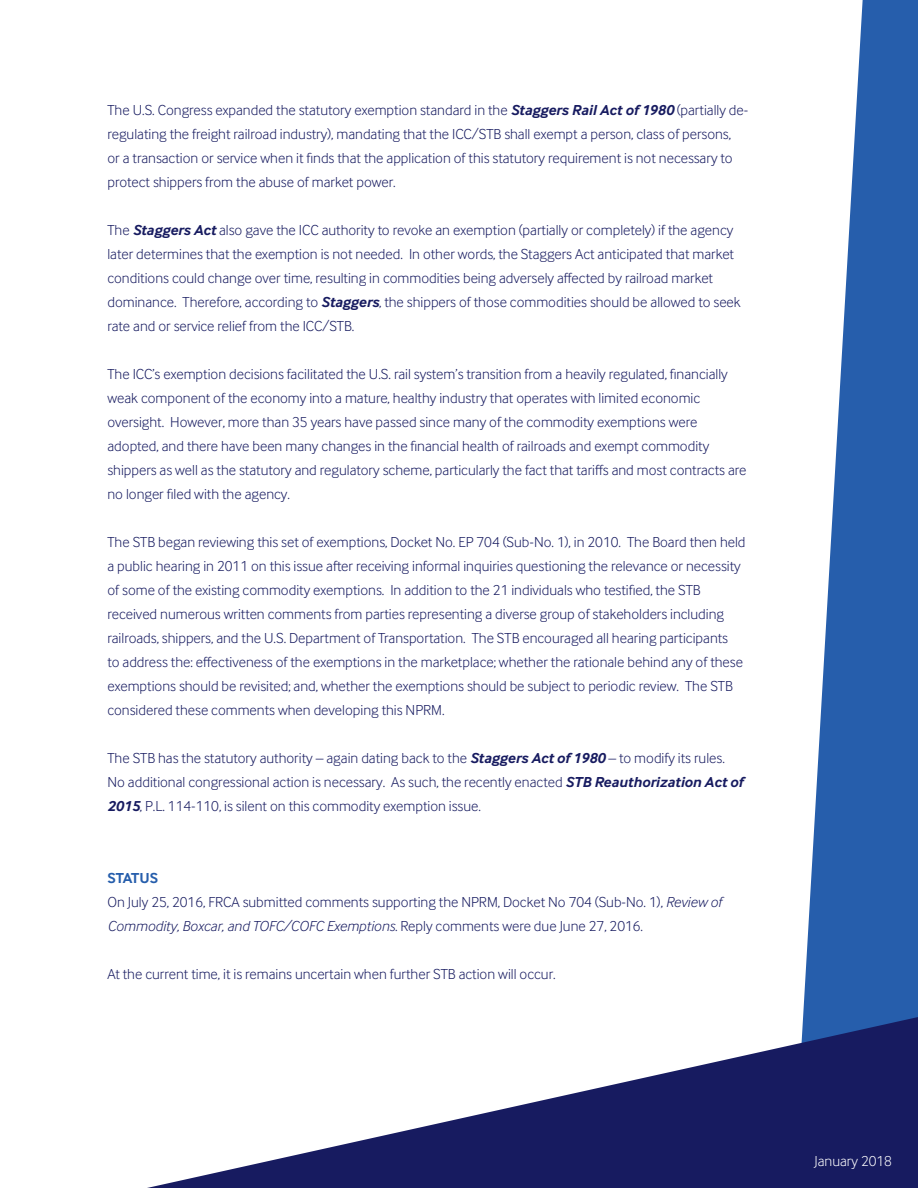
<style>
.page{position:relative;width:918px;height:1188px;background:#fff}
.page>*{position:absolute;margin:0;border:0;box-sizing:border-box;transform-origin:0 0}
.t1{font:300 15px/24px "Inter Face";color:#171b60}
.t2{font:300 15px "Inter Face";color:#fff}
.t3{font:700 15px "Inter Face";color:#265eac}
.s1{font-weight:700;font-style:italic}
.s2{font-style:italic}
</style>
<div class="page">
<svg style="left:812px;top:0;width:106px;height:852px;fill:#265eac"></svg>
<svg style="left:147px;top:852px;width:771px;height:336px"></svg>
<p class="t1" style="left:107px;top:98px;width:642px">The U.S. Congress expanded the statutory exemption standard in the <span class="s1">Staggers Rail Act of 1980</span> (partially de&shy;regulating the freight railroad industry), mandating that the ICC/STB shall exempt a person, class of persons,<br>or a transaction or service when it finds that the application of this statutory requirement is not necessary to protect shippers from the abuse of market power.</p>
<p class="t1" style="left:107px;top:218px;width:635px">The <span class="s1">Staggers Act</span> also gave the ICC authority to revoke an exemption (partially or completely) if the agency later determines that the exemption is not needed. In other words, the Staggers Act anticipated that market conditions could change over time, resulting in commodities being adversely affected by railroad market dominance. Therefore, according to <span class="s1">Staggers</span>, the shippers of those commodities should be allowed to seek rate and or service relief from the ICC/STB.</p>
<p class="t1" style="left:107px;top:362px;width:641px">The ICC’s exemption decisions facilitated the U.S. rail system’s transition from a heavily regulated, financially weak component of the economy into a mature, healthy industry that operates with limited economic oversight. However, more than 35 years have passed since many of the commodity exemptions were adopted, and there have been many changes in the financial health of railroads and exempt commodity shippers as well as the statutory and regulatory scheme, particularly the fact that tariffs and most contracts are no longer filed with the agency.</p>
<p class="t1" style="left:107px;top:530px;width:640px">The STB began reviewing this set of exemptions, Docket No. EP 704 (Sub-No. 1), in 2010. The Board then held a public hearing in 2011 on this issue after receiving informal inquiries questioning the relevance or necessity of some of the existing commodity exemptions. In addition to the 21 individuals who testified, the STB received numerous written comments from parties representing a diverse group of stakeholders including railroads, shippers, and the U.S. Department of Transportation. The STB encouraged all hearing participants<br>to address the: effectiveness of the exemptions in the marketplace; whether the rationale behind any of these exemptions should be revisited; and, whether the exemptions should be subject to periodic review. The STB considered these comments when developing this NPRM.</p>
<p class="t1" style="left:107px;top:746px;width:637px">The STB has the statutory authority – again dating back to the <span class="s1">Staggers Act of 1980</span> – to modify its rules.<br>No additional congressional action is necessary. As such, the recently enacted <span class="s1">STB Reauthorization Act of<br>2015</span>, P.L. 114-110, is silent on this commodity exemption issue.</p>
<p class="t3" style="left:107px;top:869px;width:52px">STATUS</p>
<p class="t1" style="left:107px;top:890px;width:616px">On July 25, 2016, FRCA submitted comments supporting the NPRM, Docket No 704 (Sub-No. 1), <span class="s2">Review of<br>Commodity, Boxcar, and TOFC/COFC Exemptions</span>. Reply comments were due June 27, 2016.</p>
<p class="t1" style="left:107px;top:962px;width:450px">At the current time, it is remains uncertain when further STB action will occur.</p>
<p class="t2" style="left:814px;top:1153px;width:79px">January 2018</p>
</div>
